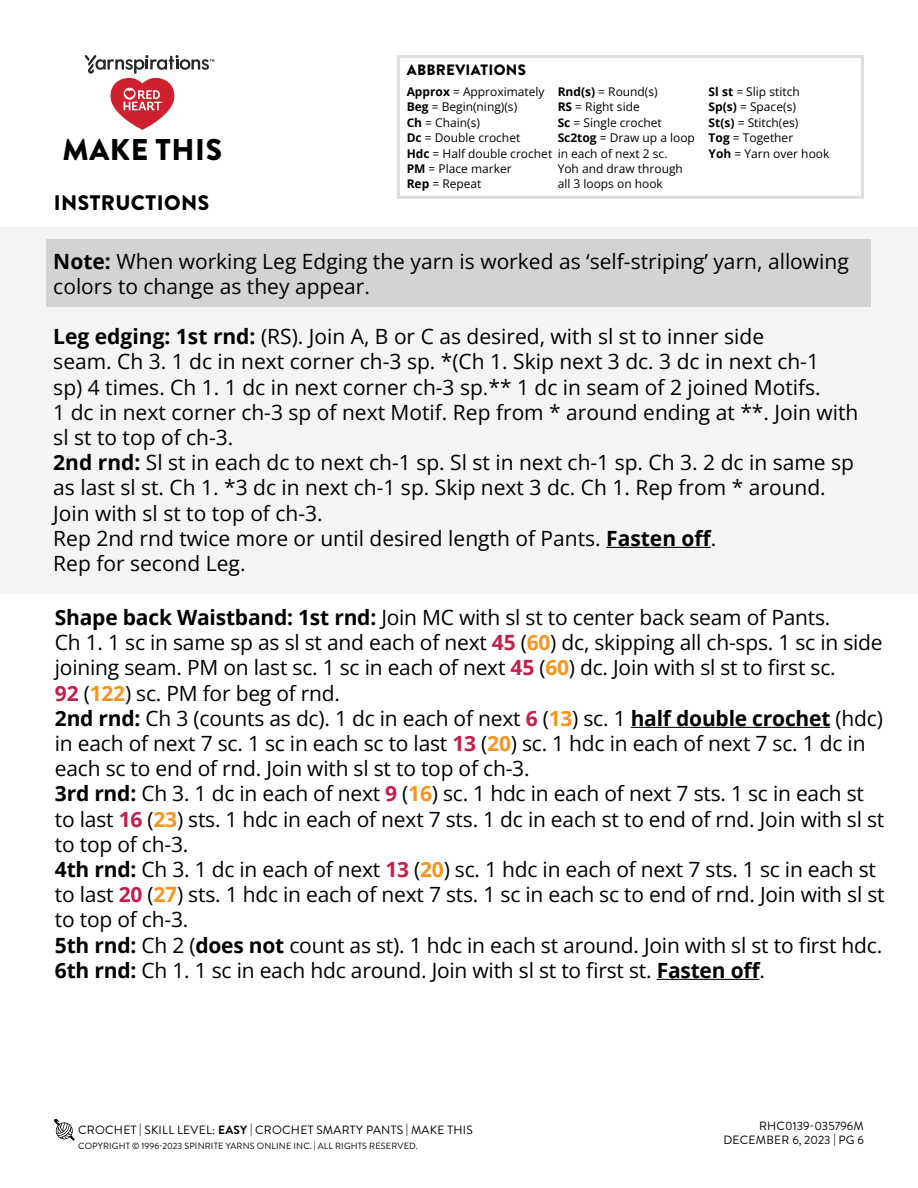
<style>
.page{position:relative;width:918px;height:1188px;background:#fff}
.page>*{position:absolute;margin:0;border:0;box-sizing:border-box;transform-origin:0 0}
.t1{font:900 30px "Brandon Grotesque";letter-spacing:.02em;color:#000}
.Body_-__Color_coded_2_sizes{font:21px/25.2px "Open Sans";letter-spacing:-.01em;color:#000}
.Body_-_Tip_Note__Gray_Box{font:21px/25.2px "Open Sans";color:#000}
.t2{font:900 21px "Brandon Grotesque";letter-spacing:.02em;color:#000}
.t3{font:900 15px "Brandon Grotesque";letter-spacing:.02em;color:#000}
.t4{font:12px/15.3px "Open Sans";color:#000}
.t5{font:12px "Brandon Grotesque";letter-spacing:.02em;color:#000}
.t6{font:12px "Brandon Grotesque";color:#000}
.t7{font:9px "Brandon Grotesque";letter-spacing:.02em;color:#000}
.s1{font-weight:700}
.s2{font-weight:700;color:#c31f49}
.s3{font-weight:700;color:#f7941e}
</style>
<div class="page">
<svg style="left:54px;top:1119px;width:21px;height:21px"></svg>
<div style="left:0;top:227px;width:918px;height:367px;background:#f3f4f4"></div>
<div style="left:397px;top:55px;width:467px;height:144px;border:3px solid #dcddde"></div>
<div style="left:47px;top:239px;width:824px;height:68px;background:#d1d3d4"></div>
<hr style="left:606px;top:547px;width:105px;height:1px;background:#000">
<hr style="left:631px;top:727px;width:199px;height:1px;background:#000">
<hr style="left:657px;top:979px;width:103px;height:1px;background:#000">
<svg style="left:85px;top:55px;width:129px;height:75px"></svg>
<h1 class="t1" style="left:63px;top:129px;width:161px">MAKE THIS</h1>
<p class="t2" style="left:54px;top:188px;width:157px">INSTRUCTIONS</p>
<p class="t3" style="left:407px;top:59px;width:121px">ABBREVIATIONS</p>
<p class="t4" style="left:407px;top:84px;width:262px"><span class="s1">Approx</span> = Approximately<br><span class="s1">Beg</span> = Begin(ning)(s)<br><span class="s1">Ch</span> = Chain(s)<br><span class="s1">Dc</span> = Double crochet<br><span class="s1">Hdc</span> = Half double crochet in each of next 2 sc.<br><span class="s1">PM</span> = Place marker<br><span class="s1">Rep</span> = Repeat</p>
<p class="t4" style="left:558px;top:84px;width:139px"><span class="s1">Rnd(s)</span> = Round(s)<br><span class="s1">RS</span> = Right side<br><span class="s1">Sc</span> = Single crochet<br><span class="s1">Sc2tog</span> = Draw up a loop</p>
<p class="t4" style="left:558px;top:161px;width:127px">Yoh and draw through all 3 loops on hook</p>
<p class="t4" style="left:709px;top:84px;width:122px"><span class="s1">Sl st</span> = Slip stitch<br><span class="s1">Sp(s)</span> = Space(s)<br><span class="s1">St(s)</span> = Stitch(es)<br><span class="s1">Tog</span> = Together<br><span class="s1">Yoh</span> = Yarn over hook</p>
<p class="Body_-_Tip_Note__Gray_Box" style="left:53px;top:248px;width:797px"><span class="s1">Note:</span> When working Leg Edging the yarn is worked as ‘self-striping’ yarn, allowing colors to change as they appear.</p>
<p class="Body_-__Color_coded_2_sizes" style="left:53px;top:323px;width:807px"><span class="s1">Leg edging: 1st rnd:</span> (RS). Join A, B or C as desired, with sl st to inner side<br>seam. Ch 3. 1 dc in next corner ch-3 sp. *(Ch 1. Skip next 3 dc. 3 dc in next ch-1<br>sp) 4 times. Ch 1. 1 dc in next corner ch-3 sp.** 1 dc in seam of 2 joined Motifs.<br>1 dc in next corner ch-3 sp of next Motif. Rep from * around ending at **. Join with sl st to top of ch-3.</p>
<p class="Body_-__Color_coded_2_sizes" style="left:53px;top:449px;width:802px"><span class="s1">2nd rnd:</span> Sl st in each dc to next ch-1 sp. Sl st in next ch-1 sp. Ch 3. 2 dc in same sp as last sl st. Ch 1. *3 dc in next ch-1 sp. Skip next 3 dc. Ch 1. Rep from * around.<br>Join with sl st to top of ch-3.</p>
<p class="Body_-__Color_coded_2_sizes" style="left:53px;top:525px;width:665px">Rep 2nd rnd twice more or until desired length of Pants. <span class="s1">Fasten off</span>.</p>
<p class="Body_-__Color_coded_2_sizes" style="left:53px;top:550px;width:194px">Rep for second Leg.</p>
<p class="Body_-__Color_coded_2_sizes" style="left:55px;top:604px;width:829px"><span class="s1">Shape back Waistband: 1st rnd:</span> Join MC with sl st to center back seam of Pants.<br>Ch 1. 1 sc in same sp as sl st and each of next <span class="s2">45</span> (<span class="s3">60</span>) dc, skipping all ch-sps. 1 sc in side joining seam. PM on last sc. 1 sc in each of next <span class="s2">45</span> (<span class="s3">60</span>) dc. Join with sl st to first sc.<br><span class="s2">92</span> (<span class="s3">122</span>) sc. PM for beg of rnd.</p>
<p class="Body_-__Color_coded_2_sizes" style="left:55px;top:705px;width:829px"><span class="s1">2nd rnd:</span> Ch 3 (counts as dc). 1 dc in each of next <span class="s2">6</span> (<span class="s3">13</span>) sc. 1 <span class="s1">half double crochet</span> (hdc) in each of next 7 sc. 1 sc in each sc to last <span class="s2">13</span> (<span class="s3">20</span>) sc. 1 hdc in each of next 7 sc. 1 dc in each sc to end of rnd. Join with sl st to top of ch-3.</p>
<p class="Body_-__Color_coded_2_sizes" style="left:55px;top:781px;width:831px"><span class="s1">3rd rnd:</span> Ch 3. 1 dc in each of next <span class="s2">9</span> (<span class="s3">16</span>) sc. 1 hdc in each of next 7 sts. 1 sc in each st to last <span class="s2">16</span> (<span class="s3">23</span>) sts. 1 hdc in each of next 7 sts. 1 dc in each st to end of rnd. Join with sl st to top of ch-3.</p>
<p class="Body_-__Color_coded_2_sizes" style="left:55px;top:856px;width:831px"><span class="s1">4th rnd:</span> Ch 3. 1 dc in each of next <span class="s2">13</span> (<span class="s3">20</span>) sc. 1 hdc in each of next 7 sts. 1 sc in each st to last <span class="s2">20</span> (<span class="s3">27</span>) sts. 1 hdc in each of next 7 sts. 1 sc in each sc to end of rnd. Join with sl st to top of ch-3.</p>
<p class="Body_-__Color_coded_2_sizes" style="left:55px;top:932px;width:829px"><span class="s1">5th rnd:</span> Ch 2 (<span class="s1">does not</span> count as st). 1 hdc in each st around. Join with sl st to first hdc.</p>
<p class="Body_-__Color_coded_2_sizes" style="left:55px;top:957px;width:712px"><span class="s1">6th rnd:</span> Ch 1. 1 sc in each hdc around. Join with sl st to first st. <span class="s1">Fasten off</span>.</p>
<p class="t5" style="left:78px;top:1122px;width:396px">CROCHET | SKILL LEVEL: <span class="s1">EASY</span> | CROCHET SMARTY PANTS | MAKE THIS</p>
<p class="t7" style="left:78px;top:1140px;width:341px">COPYRIGHT © 1996-2023 SPINRITE YARNS ONLINE INC. | ALL RIGHTS RESERVED.</p>
<p class="t6" style="left:759px;top:1117px;width:106px">RHC0139-035796M</p>
<p class="t5" style="left:723px;top:1132px;width:19px">DECEM</p>
<p class="t5" style="left:767px;top:1132px;width:99px">BER 6, 2023 | PG 6</p>
</div>
